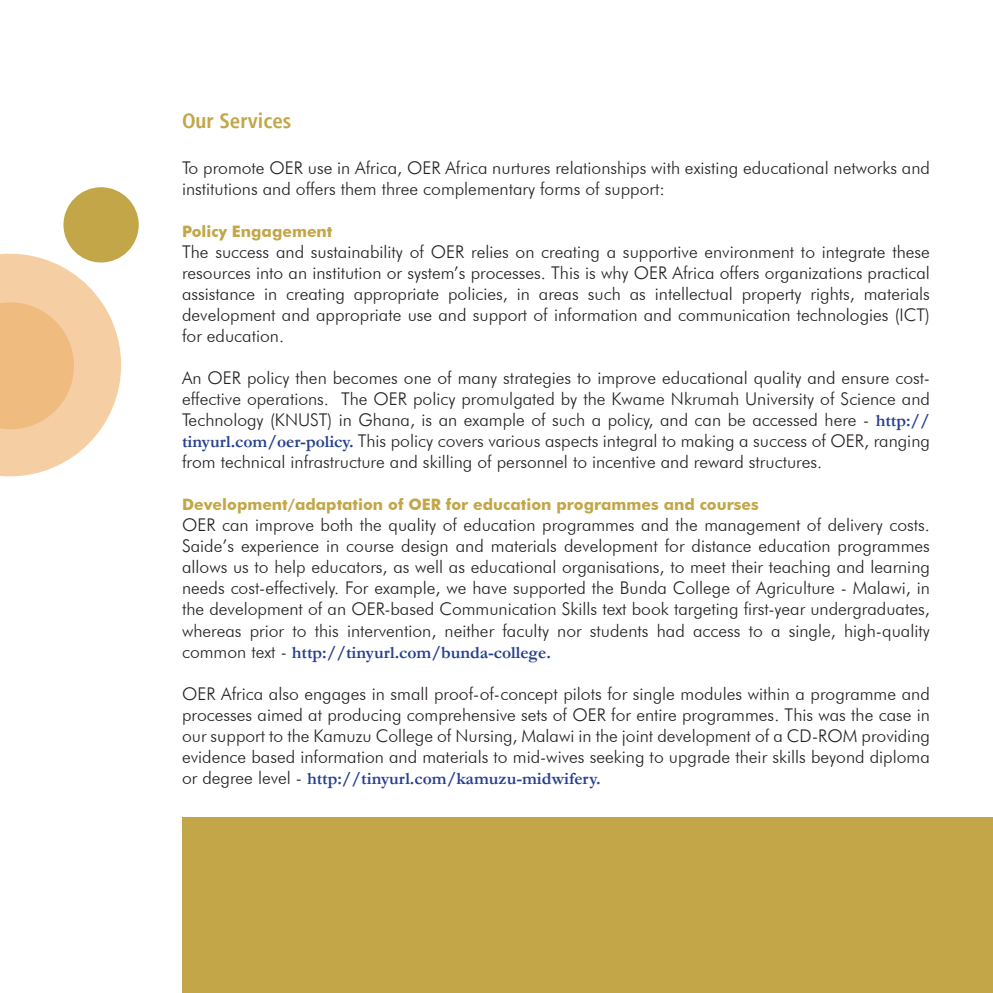
<style>
.page{position:relative;width:993px;height:993px;background:#fff}
.page>*{position:absolute;margin:0;border:0;box-sizing:border-box;transform-origin:0 0}
.Paragraph_Style_1{font:700 condensed 21px "Frutiger LT";color:#c2a647}
.t1{font:300 17.5px/21px "Futura BT";color:#231f20;text-align:justify}
.t2{font:700 15.75px "Futura BT";color:#c2a647}
.s1{font-family:"Garamond";font-weight:700;color:#253f8e}
</style>
<div class="page">
<svg style="left:0;top:253px;width:121px;height:223px"></svg>
<div style="left:63px;top:187px;width:76px;height:75px;background:#c2a647;border-radius:50%"></div>
<div style="left:182px;top:817px;width:810px;height:175px;background:#c2a647"></div>
<p class="Paragraph_Style_1" style="left:182px;top:108px;width:111px">Our Services</p>
<p class="t1" style="left:182px;top:157px;width:749px">To promote OER use in Africa, OER Africa nurtures relationships with existing educational networks and institutions and offers them three complementary forms of support:</p>
<p class="t2" style="left:182px;top:222px;width:152px">Policy Engagement</p>
<p class="t1" style="left:182px;top:241px;width:749px">The success and sustainability of OER relies on creating a supportive environment to integrate these resources into an institution or system’s processes. This is why OER Africa offers organizations practical assistance in creating appropriate policies, in areas such as intellectual property rights, materials development and appropriate use and support of information and communication technologies (ICT) for education.</p>
<p class="t1" style="left:182px;top:367px;width:749px">An OER policy then becomes one of many strategies to improve educational quality and ensure cost&shy;effective operations. The OER policy promulgated by the Kwame Nkrumah University of Science and Technology (KNUST) in Ghana, is an example of such a policy, and can be accessed here - <span class="s1">http:// tinyurl.com/oer-policy.</span> This policy covers various aspects integral to making a success of OER, ranging from technical infrastructure and skilling of personnel to incentive and reward structures.</p>
<p class="t2" style="left:182px;top:495px;width:578px">Development/adaptation of OER for education programmes and courses</p>
<p class="t1" style="left:182px;top:514px;width:749px">OER can improve both the quality of education programmes and the management of delivery costs.<br>Saide’s experience in course design and materials development for distance education programmes allows us to help educators, as well as educational organisations, to meet their teaching and learning needs cost-effectively. For example, we have supported the Bunda College of Agriculture - Malawi, in the development of an OER-based Communication Skills text book targeting first-year undergraduates, whereas prior to this intervention, neither faculty nor students had access to a single, high-quality common text - <span class="s1">http://tinyurl.com/bunda-college.</span></p>
<p class="t1" style="left:182px;top:682px;width:749px">OER Africa also engages in small proof-of-concept pilots for single modules within a programme and processes aimed at producing comprehensive sets of OER for entire programmes. This was the case in our support to the Kamuzu College of Nursing, Malawi in the joint development of a CD-ROM providing evidence based information and materials to mid-wives seeking to upgrade their skills beyond diploma or degree level - <span class="s1">http://tinyurl.com/kamuzu-midwifery.</span></p>
</div>
